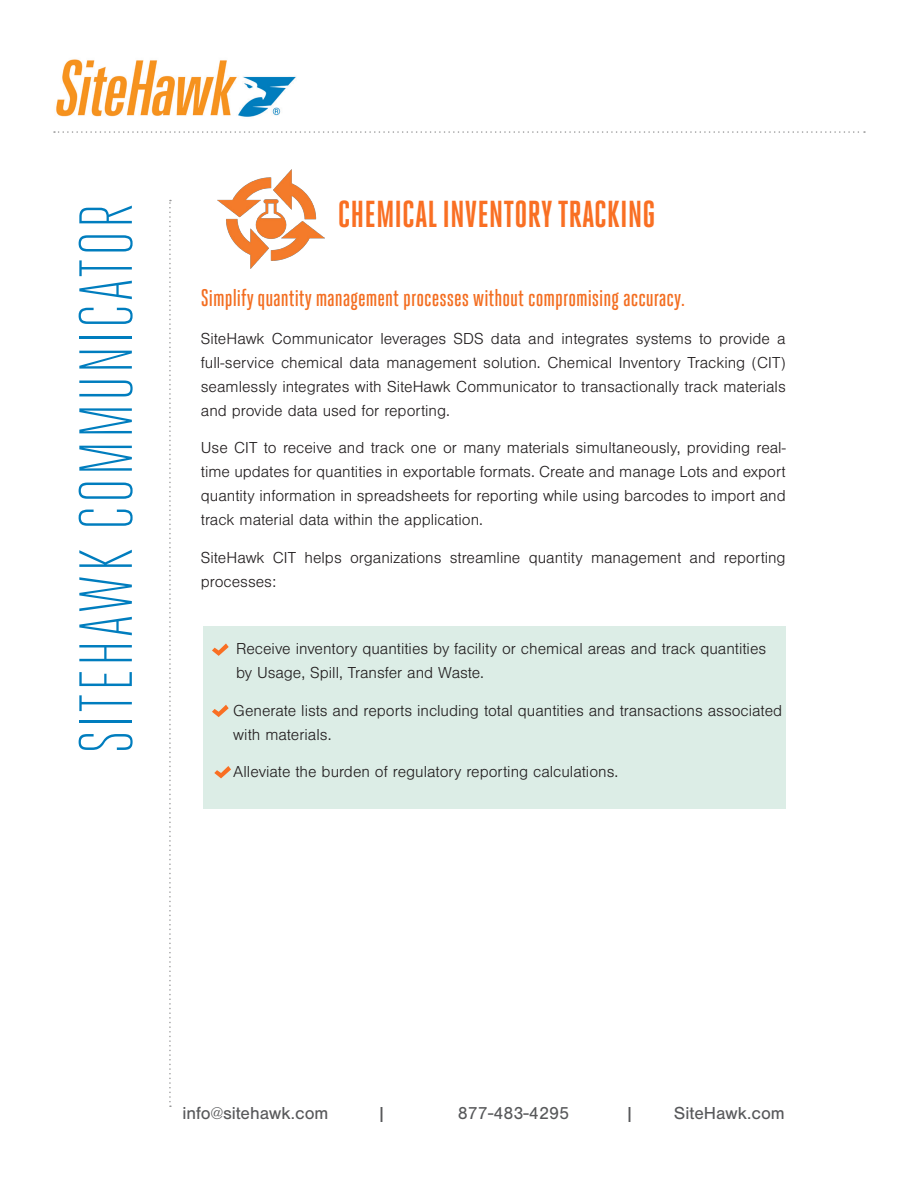
<style>
.page{position:relative;width:918px;height:1188px;background:#fff}
.page>*{position:absolute;margin:0;border:0;box-sizing:border-box;transform-origin:0 0}
.t1{font:300 75px "Heroic Condensed";letter-spacing:.03em;color:#007dbe}
.t2{font:700 37.5px "Heroic Condensed";color:#f96f23}
.t3{font:500 24px "Heroic Condensed";color:#f36e21}
.t4{font:18px "Nimbus San";color:#57585a}
.t5{font:300 16.5px/24px "Nimbus San";color:#231f20}
</style>
<div class="page">
<div style="left:203px;top:626px;width:583px;height:182px;background:#dcede6"></div>
<img style="left:53px;top:59px;width:243px;height:73px">
<svg style="left:54px;top:131px;width:811px;height:2px"></svg>
<svg style="left:169px;top:200px;width:2px;height:907px"></svg>
<svg style="left:212px;top:643px;width:17px;height:13px"></svg>
<svg style="left:212px;top:705px;width:17px;height:12px"></svg>
<svg style="left:214px;top:766px;width:17px;height:12px"></svg>
<img style="left:217px;top:170px;width:107px;height:99px">
<p class="t1" style="left:65px;top:754px;width:552px;rotate:-90deg">SITEHAWK COMMUNICATOR</p>
<p class="t2" style="left:338px;top:193px;width:319px">CHEMICAL INVENTORY TRACKING</p>
<p class="t3" style="left:201px;top:285px;width:486px">Simplify quantity management processes without compromising accuracy.</p>
<p class="t5" style="left:201px;top:327px;width:586px;text-align:justify">SiteHawk Communicator leverages SDS data and integrates systems to provide a full-service chemical data management solution. Chemical Inventory Tracking (CIT) seamlessly integrates with SiteHawk Communicator to transactionally track materials and provide data used for reporting.</p>
<p class="t5" style="left:201px;top:436px;width:586px;text-align:justify">Use CIT to receive and track one or many materials simultaneously, providing real&shy;time updates for quantities in exportable formats. Create and manage Lots and export quantity information in spreadsheets for reporting while using barcodes to import and track material data within the application.</p>
<p class="t5" style="left:201px;top:546px;width:586px">SiteHawk CIT helps organizations streamline quantity management and reporting processes:</p>
<p class="t5" style="left:236px;top:637px;width:532px">Receive inventory quantities by facility or chemical areas and track quantities by Usage, Spill, Transfer and Waste.</p>
<p class="t5" style="left:233px;top:699px;width:550px">Generate lists and reports including total quantities and transactions associated with materials.</p>
<p class="t5" style="left:233px;top:760px;width:387px">Alleviate the burden of regulatory reporting calculations.</p>
<p class="t4" style="left:182px;top:1103px;width:148px">info@sitehawk.com</p>
<p class="t4" style="left:377px;top:1103px;width:10px">|</p>
<p class="t4" style="left:458px;top:1103px;width:113px">877-483-4295</p>
<p class="t4" style="left:625px;top:1103px;width:10px">|</p>
<p class="t4" style="left:674px;top:1103px;width:113px">SiteHawk.com</p>
</div>
